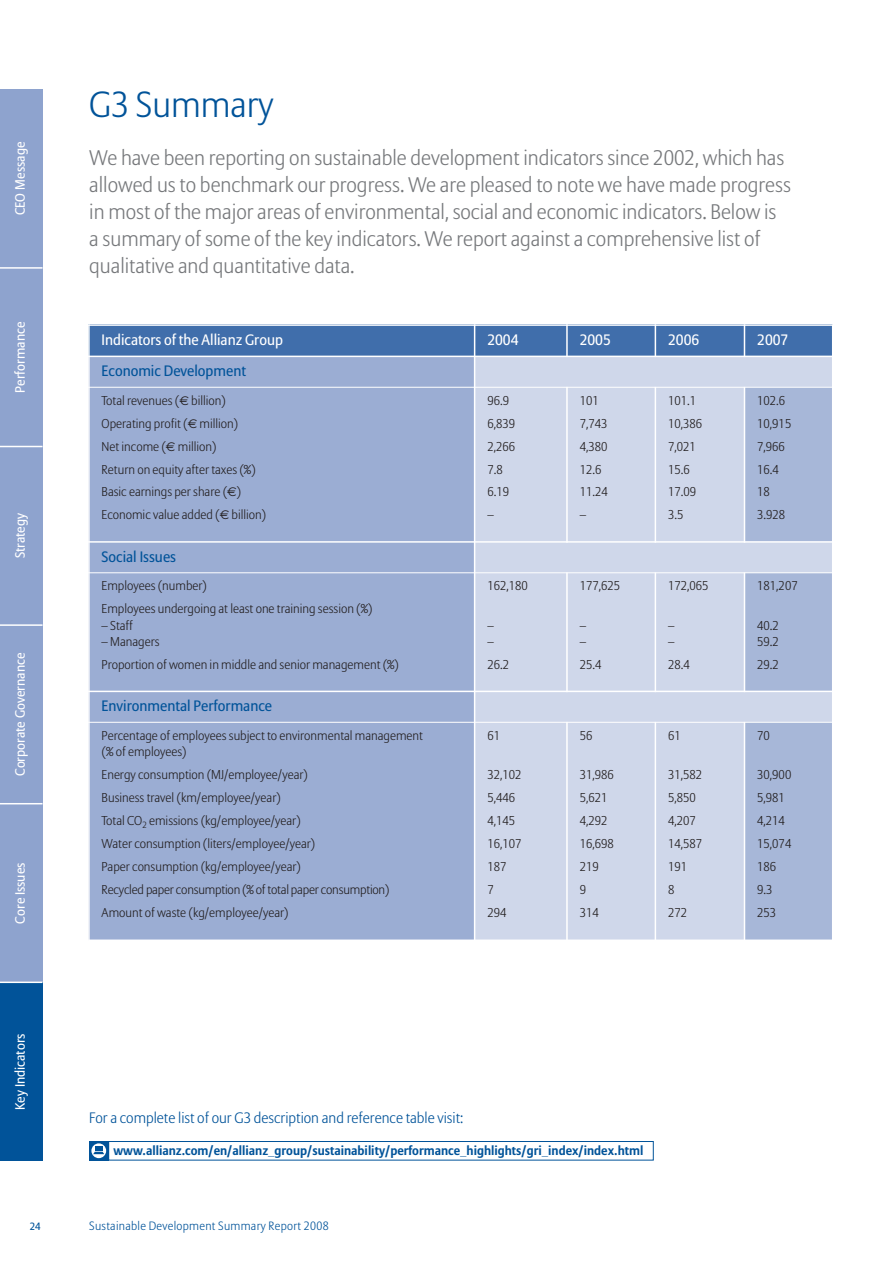
<style>
.page{position:relative;width:893px;height:1263px;background:#fff}
.page>*{position:absolute;margin:0;border:0;box-sizing:border-box;transform-origin:0 0}
.t1{font:300 36px "Allianz Sans CE";color:#015399}
.t2{font:300 21px/27px "Allianz Sans CE";color:#76787b}
.t3{font:300 15px "Allianz Sans CE";color:#015399}
.t4{font:15px "Allianz Sans CE";color:#015399}
.t5{font:15px "Allianz Sans CE";color:#fff}
.t6{font:13.5px "Allianz Sans CE";color:#fff}
.t7{font:300 12.75px/23px "Allianz Sans CE";color:#231f20}
.t8{font:700 12.75px "Allianz Sans CE";color:#015399}
.t9{font:300 12px "Allianz Sans CE";letter-spacing:.025em;color:#015399}
.t10{font:10.5px "Allianz Sans CE";color:#015399}
.s1{font-family:"Euro Sans";font-weight:400}
</style>
<div class="page">
<div style="left:0;top:89px;width:43px;height:179px;background:#8ea3ce"></div>
<div style="left:0;top:268px;width:43px;height:178px;background:#8ea3ce"></div>
<div style="left:0;top:446px;width:43px;height:179px;background:#8ea3ce"></div>
<div style="left:0;top:625px;width:43px;height:179px;background:#8ea3ce"></div>
<div style="left:0;top:804px;width:43px;height:178px;background:#8ea3ce"></div>
<div style="left:0;top:982px;width:43px;height:179px;background:#015399"></div>
<hr style="left:0;top:446px;width:43px;height:1px;background:#fff">
<hr style="left:0;top:267px;width:43px;height:2px;background:#fff">
<hr style="left:0;top:624px;width:43px;height:2px;background:#fff">
<hr style="left:0;top:803px;width:43px;height:1px;background:#fff">
<hr style="left:0;top:981px;width:43px;height:2px;background:#fff">
<div style="left:88px;top:324px;width:387px;height:32px;background:#406eab"></div>
<div style="left:475px;top:324px;width:92px;height:32px;background:#406eab"></div>
<div style="left:567px;top:324px;width:88px;height:32px;background:#406eab"></div>
<div style="left:655px;top:324px;width:89px;height:32px;background:#406eab"></div>
<div style="left:744px;top:324px;width:89px;height:32px;background:#406eab"></div>
<div style="left:88px;top:356px;width:387px;height:31px;background:#9badd3"></div>
<div style="left:475px;top:356px;width:358px;height:31px;background:#cfd7ea"></div>
<div style="left:88px;top:387px;width:387px;height:155px;background:#9badd3"></div>
<div style="left:475px;top:387px;width:92px;height:155px;background:#cfd7ea"></div>
<div style="left:567px;top:387px;width:88px;height:155px;background:#cfd7ea"></div>
<div style="left:655px;top:387px;width:89px;height:155px;background:#cfd7ea"></div>
<div style="left:744px;top:387px;width:89px;height:155px;background:#a7b7d8"></div>
<div style="left:88px;top:542px;width:387px;height:31px;background:#9badd3"></div>
<div style="left:475px;top:542px;width:358px;height:31px;background:#cfd7ea"></div>
<div style="left:88px;top:573px;width:387px;height:118px;background:#9badd3"></div>
<div style="left:475px;top:573px;width:92px;height:118px;background:#cfd7ea"></div>
<div style="left:567px;top:573px;width:88px;height:118px;background:#cfd7ea"></div>
<div style="left:655px;top:573px;width:89px;height:118px;background:#cfd7ea"></div>
<div style="left:744px;top:573px;width:89px;height:118px;background:#a7b7d8"></div>
<div style="left:88px;top:691px;width:387px;height:31px;background:#9badd3"></div>
<div style="left:475px;top:691px;width:358px;height:31px;background:#cfd7ea"></div>
<div style="left:88px;top:722px;width:387px;height:219px;background:#9badd3"></div>
<div style="left:475px;top:722px;width:92px;height:219px;background:#cfd7ea"></div>
<div style="left:567px;top:722px;width:88px;height:219px;background:#cfd7ea"></div>
<div style="left:655px;top:722px;width:89px;height:219px;background:#cfd7ea"></div>
<div style="left:744px;top:722px;width:89px;height:219px;background:#a7b7d8"></div>
<hr style="left:88px;top:324px;width:2px;height:617px;background:#fff">
<hr style="left:474px;top:324px;width:1px;height:617px;background:#fff">
<hr style="left:566px;top:324px;width:2px;height:33px;background:#fff">
<hr style="left:566px;top:387px;width:2px;height:156px;background:#fff">
<hr style="left:566px;top:572px;width:2px;height:120px;background:#fff">
<hr style="left:566px;top:722px;width:2px;height:219px;background:#fff">
<hr style="left:655px;top:324px;width:1px;height:33px;background:#fff">
<hr style="left:655px;top:387px;width:1px;height:156px;background:#fff">
<hr style="left:655px;top:572px;width:1px;height:120px;background:#fff">
<hr style="left:655px;top:722px;width:1px;height:219px;background:#fff">
<hr style="left:744px;top:324px;width:1px;height:33px;background:#fff">
<hr style="left:744px;top:387px;width:1px;height:156px;background:#fff">
<hr style="left:744px;top:572px;width:1px;height:120px;background:#fff">
<hr style="left:744px;top:722px;width:1px;height:219px;background:#fff">
<hr style="left:832px;top:324px;width:1px;height:617px;background:#fff">
<hr style="left:88px;top:324px;width:745px;height:2px;background:#fff">
<hr style="left:88px;top:356px;width:745px;height:1px;background:#fff">
<hr style="left:88px;top:387px;width:745px;height:1px;background:#fff">
<hr style="left:88px;top:541px;width:745px;height:2px;background:#fff">
<hr style="left:88px;top:572px;width:745px;height:1px;background:#fff">
<hr style="left:88px;top:691px;width:745px;height:1px;background:#fff">
<hr style="left:88px;top:722px;width:745px;height:1px;background:#fff">
<hr style="left:88px;top:939px;width:745px;height:2px;background:#fff">
<div style="left:89px;top:1141px;width:19px;height:19px;background:#015399"></div>
<div style="left:108px;top:1141px;width:545px;height:19px;border:1px solid #015399"></div>
<svg style="left:91px;top:1143px;width:15px;height:15px"></svg>
<div style="left:95px;top:1146px;width:8px;height:5px;background:#015399"></div>
<svg style="left:93px;top:1152px;width:11px;height:2px"></svg>
<p class="t6" style="left:15px;top:215px;width:75px;rotate:-90deg">CEO Message</p>
<p class="t6" style="left:15px;top:393px;width:72px;rotate:-90deg">Performance</p>
<p class="t6" style="left:15px;top:558px;width:47px;rotate:-90deg">Strategy</p>
<p class="t6" style="left:15px;top:776px;width:125px;rotate:-90deg">Corporate Governance</p>
<p class="t6" style="left:15px;top:923px;width:63px;rotate:-90deg">Core Issues</p>
<p class="t6" style="left:15px;top:1110px;width:78px;rotate:-90deg">Key Indicators</p>
<h1 class="t1" style="left:89px;top:89px;width:186px">G3 Summary</h1>
<p class="t2" style="left:89px;top:146px;width:703px">We have been reporting on sustainable development indicators since 2002, which has allowed us to benchmark our progress. We are pleased to note we have made progress in most of the major areas of environmental, social and economic indicators. Below is a summary of some of the key indicators. We report against a comprehensive list of qualitative and quantitative data.</p>
<p class="t5" style="left:102px;top:333px;width:183px">Indicators of the Allianz Group</p>
<p class="t5" style="left:487px;top:333px;width:33px">2004</p>
<p class="t5" style="left:580px;top:333px;width:33px">2005</p>
<p class="t5" style="left:668px;top:333px;width:33px">2006</p>
<p class="t5" style="left:757px;top:333px;width:33px">2007</p>
<p class="t4" style="left:102px;top:365px;width:146px">Economic Development</p>
<p class="t7" style="left:102px;top:390px;width:166px">Total revenues (<span class="s1">€</span> billion)<br>Operating profit (<span class="s1">€</span> million)<br>Net income (<span class="s1">€</span> million)<br>Return on equity after taxes (%)<br>Basic earnings per share (<span class="s1">€</span>)<br>Economic value added (<span class="s1">€</span> billion)</p>
<p class="t7" style="left:487px;top:390px;width:29px">96.9<br>6,839<br>2,266<br>7.8<br>6.19 –</p>
<p class="t7" style="left:580px;top:390px;width:30px">101<br>7,743<br>4,380<br>12.6<br>11.24 –</p>
<p class="t7" style="left:668px;top:390px;width:36px">101.1<br>10,386<br>7,021<br>15.6<br>17.09<br>3.5</p>
<p class="t7" style="left:757px;top:390px;width:36px">102.6<br>10,915<br>7,966<br>16.4<br>18<br>3.928</p>
<p class="t4" style="left:102px;top:550px;width:76px">Social Issues</p>
<p class="t7" style="left:102px;top:576px;width:272px">Employees (number)<br>Employees undergoing at least one training session (%)</p>
<p class="t7" style="left:102px;top:615px;width:33px">– Staff</p>
<p class="t7" style="left:102px;top:631px;width:299px">– Managers<br>Proportion of women in middle and senior management (%)</p>
<p class="t7" style="left:487px;top:576px;width:42px">162,180</p>
<p class="t7" style="left:487px;top:618px;width:8px;line-height:16.5px">– –</p>
<p class="t7" style="left:487px;top:654px;width:23px">26.2</p>
<p class="t7" style="left:580px;top:576px;width:42px">177,625</p>
<p class="t7" style="left:580px;top:618px;width:8px;line-height:16.5px">– –</p>
<p class="t7" style="left:580px;top:654px;width:23px">25.4</p>
<p class="t7" style="left:668px;top:576px;width:42px">172,065</p>
<p class="t7" style="left:668px;top:618px;width:8px;line-height:16.5px">– –</p>
<p class="t7" style="left:668px;top:654px;width:23px">28.4</p>
<p class="t7" style="left:757px;top:576px;width:42px">181,207</p>
<p class="t7" style="left:757px;top:618px;width:23px;line-height:16.5px">40.2<br>59.2</p>
<p class="t7" style="left:757px;top:654px;width:23px">29.2</p>
<p class="t4" style="left:102px;top:700px;width:172px">Environmental Performance</p>
<p class="t7" style="left:102px;top:728px;width:323px;line-height:16.5px">Percentage of employees subject to environmental management (% of employees)</p>
<p class="t7" style="left:102px;top:764px;width:289px">Energy consumption (MJ/employee/year)<br>Business travel (km/employee/year)<br>Total CO<sub>2</sub> emissions (kg/employee/year)<br>Water consumption (liters/employee/year)<br>Paper consumption (kg/employee/year)<br>Recycled paper consumption (% of total paper consumption)<br>Amount of waste (kg/employee/year)</p>
<p class="t7" style="left:487px;top:725px;width:14px">61</p>
<p class="t7" style="left:487px;top:764px;width:36px">32,102<br>5,446<br>4,145<br>16,107<br>187<br>7<br>294</p>
<p class="t7" style="left:580px;top:725px;width:14px">56</p>
<p class="t7" style="left:580px;top:764px;width:36px">31,986<br>5,621<br>4,292<br>16,698<br>219<br>9<br>314</p>
<p class="t7" style="left:668px;top:725px;width:14px">61</p>
<p class="t7" style="left:668px;top:764px;width:36px">31,582<br>5,850<br>4,207<br>14,587<br>191<br>8<br>272</p>
<p class="t7" style="left:757px;top:725px;width:14px">70</p>
<p class="t7" style="left:757px;top:764px;width:36px">30,900<br>5,981<br>4,214<br>15,074<br>186<br>9.3<br>253</p>
<p class="t3" style="left:89px;top:1112px;width:375px">For a complete list of our G3 description and reference table visit:</p>
<p class="t8" style="left:113px;top:1146px;width:531px">www.allianz.com/en/allianz_group/sustainability/performance_highlights/gri_index/index.html</p>
<p class="t10" style="left:30px;top:1221px;width:12px">24</p>
<p class="t9" style="left:89px;top:1220px;width:241px">Sustainable Development Summary Report 2008</p>
</div>
